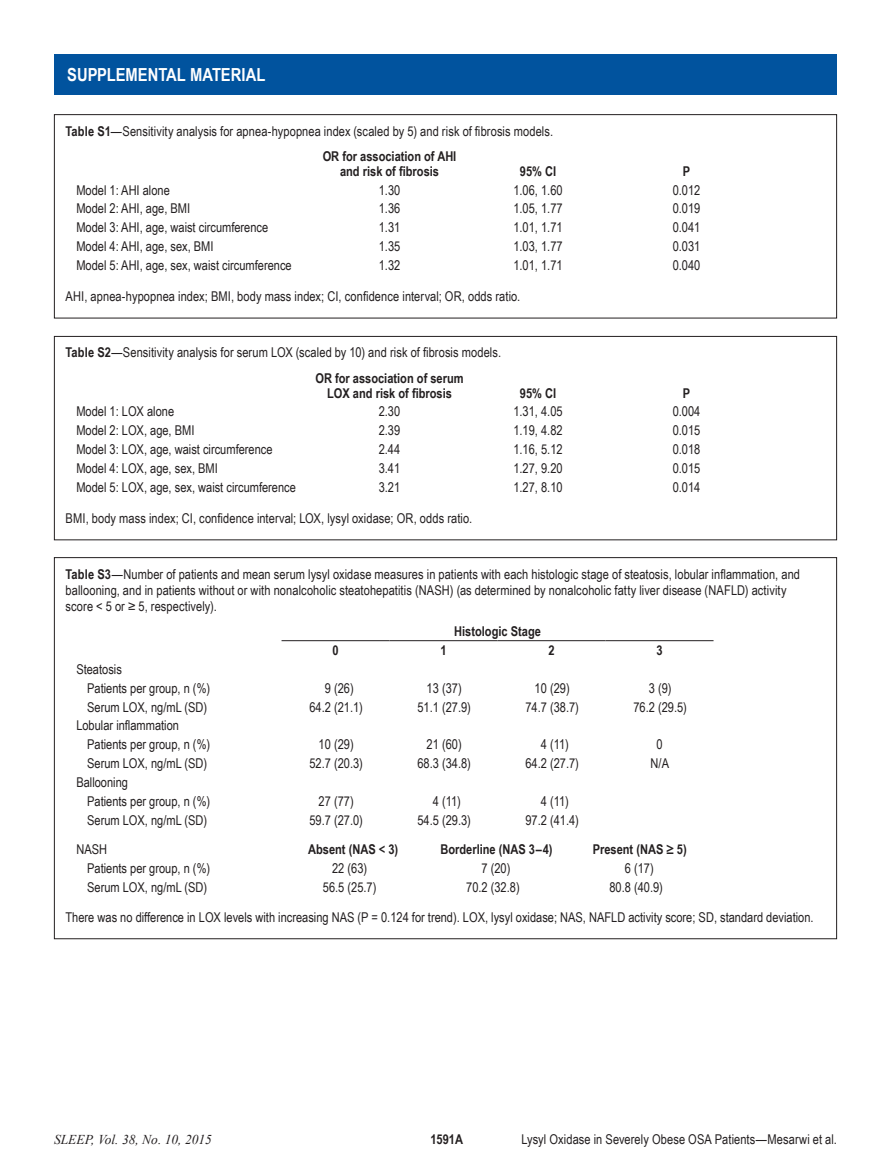
<style>
.page{position:relative;width:891px;height:1175px;background:#fff}
.page>*{position:absolute;margin:0;border:0;box-sizing:border-box;transform-origin:0 0}
.t1{font:700 18px "Arial Narrow";color:#fff}
.t2{font:13.5px/18.9px "Arial Narrow";color:#231f20}
.t3{font:700 13.5px "Arial Narrow";color:#231f20}
.t4{font:italic 13.5px "Times New Roman";color:#231f20}
.s1{font-weight:700}
</style>
<div class="page">
<div style="left:54px;top:54px;width:783px;height:40px;background:#01539e"></div>
<div style="left:54px;top:114px;width:783px;height:204px;border:1px solid #231f20"></div>
<div style="left:54px;top:336px;width:783px;height:204px;border:1px solid #231f20"></div>
<hr style="left:282px;top:640px;width:108px;height:1px;background:#231f20">
<hr style="left:390px;top:640px;width:108px;height:1px;background:#231f20">
<hr style="left:498px;top:640px;width:108px;height:1px;background:#231f20">
<hr style="left:606px;top:640px;width:108px;height:1px;background:#231f20">
<h1 class="t1" style="left:67px;top:61px;width:200px">SUPPLEMENTAL MATERIAL</h1>
<p class="t2" style="left:323px;top:118px;width:232px;line-height:25px;text-indent:-257px"><span class="s1">Table S1</span>—Sensitivity analysis for apnea-hypopnea index (scaled by 5) and risk of fibrosis models.<br><span class="s1">OR for association of AHI</span></p>
<p class="t3" style="left:340px;top:161px;width:101px">and risk of fibrosis</p>
<p class="t3" style="left:520px;top:161px;width:38px">95% CI</p>
<p class="t3" style="left:683px;top:161px;width:9px">P</p>
<p class="t2" style="left:76px;top:180px;width:95px">Model 1: AHI alone</p>
<p class="t2" style="left:379px;top:180px;width:23px">1.30</p>
<p class="t2" style="left:513px;top:180px;width:51px">1.06, 1.60</p>
<p class="t2" style="left:673px;top:180px;width:29px">0.012</p>
<p class="t2" style="left:76px;top:199px;width:115px">Model 2: AHI, age, BMI</p>
<p class="t2" style="left:379px;top:199px;width:23px">1.36</p>
<p class="t2" style="left:513px;top:199px;width:51px">1.05, 1.77</p>
<p class="t2" style="left:673px;top:199px;width:29px">0.019</p>
<p class="t2" style="left:76px;top:217px;width:193px">Model 3: AHI, age, waist circumference</p>
<p class="t2" style="left:379px;top:217px;width:23px">1.31</p>
<p class="t2" style="left:513px;top:217px;width:51px">1.01, 1.71</p>
<p class="t2" style="left:673px;top:217px;width:29px">0.041</p>
<p class="t2" style="left:76px;top:236px;width:139px">Model 4: AHI, age, sex, BMI</p>
<p class="t2" style="left:379px;top:236px;width:23px">1.35</p>
<p class="t2" style="left:513px;top:236px;width:51px">1.03, 1.77</p>
<p class="t2" style="left:673px;top:236px;width:29px">0.031</p>
<p class="t2" style="left:76px;top:255px;width:217px">Model 5: AHI, age, sex, waist circumference</p>
<p class="t2" style="left:379px;top:255px;width:23px">1.32</p>
<p class="t2" style="left:513px;top:255px;width:51px">1.01, 1.71</p>
<p class="t2" style="left:673px;top:255px;width:29px">0.040</p>
<p class="t2" style="left:66px;top:287px;width:456px">AHI, apnea-hypopnea index; BMI, body mass index; CI, confidence interval; OR, odds ratio.</p>
<p class="t2" style="left:315px;top:339px;width:187px;line-height:25px;text-indent:-250px"><span class="s1">Table S2</span>—Sensitivity analysis for serum LOX (scaled by 10) and risk of fibrosis models.<br><span class="s1">OR for association of serum</span></p>
<p class="t3" style="left:327px;top:382px;width:126px">LOX and risk of fibrosis</p>
<p class="t3" style="left:520px;top:382px;width:38px">95% CI</p>
<p class="t3" style="left:683px;top:382px;width:9px">P</p>
<p class="t2" style="left:76px;top:402px;width:99px">Model 1: LOX alone</p>
<p class="t2" style="left:379px;top:402px;width:23px">2.30</p>
<p class="t2" style="left:513px;top:402px;width:51px">1.31, 4.05</p>
<p class="t2" style="left:673px;top:402px;width:29px">0.004</p>
<p class="t2" style="left:76px;top:420px;width:120px">Model 2: LOX, age, BMI</p>
<p class="t2" style="left:379px;top:420px;width:23px">2.39</p>
<p class="t2" style="left:513px;top:420px;width:51px">1.19, 4.82</p>
<p class="t2" style="left:673px;top:420px;width:29px">0.015</p>
<p class="t2" style="left:76px;top:439px;width:198px">Model 3: LOX, age, waist circumference</p>
<p class="t2" style="left:379px;top:439px;width:23px">2.44</p>
<p class="t2" style="left:513px;top:439px;width:51px">1.16, 5.12</p>
<p class="t2" style="left:673px;top:439px;width:29px">0.018</p>
<p class="t2" style="left:76px;top:458px;width:143px">Model 4: LOX, age, sex, BMI</p>
<p class="t2" style="left:379px;top:458px;width:23px">3.41</p>
<p class="t2" style="left:513px;top:458px;width:51px">1.27, 9.20</p>
<p class="t2" style="left:673px;top:458px;width:29px">0.015</p>
<p class="t2" style="left:76px;top:477px;width:221px">Model 5: LOX, age, sex, waist circumference</p>
<p class="t2" style="left:379px;top:477px;width:23px">3.21</p>
<p class="t2" style="left:513px;top:477px;width:51px">1.27, 8.10</p>
<p class="t2" style="left:673px;top:477px;width:29px">0.014</p>
<p class="t2" style="left:66px;top:508px;width:408px">BMI, body mass index; CI, confidence interval; LOX, lysyl oxidase; OR, odds ratio.</p>
<p class="t2" style="left:66px;top:565px;width:736px;line-height:16.2px"><span class="s1">Table S3</span>—Number of patients and mean serum lysyl oxidase measures in patients with each histologic stage of steatosis, lobular inflammation, and ballooning, and in patients without or with nonalcoholic steatohepatitis (NASH) (as determined by nonalcoholic fatty liver disease (NAFLD) activity score &lt; 5 or ≥ 5, respectively).</p>
<p class="t3" style="left:454px;top:621px;width:88px">Histologic Stage</p>
<p class="t3" style="left:332px;top:640px;width:8px">0</p>
<p class="t3" style="left:440px;top:640px;width:8px">1</p>
<p class="t3" style="left:548px;top:640px;width:8px">2</p>
<p class="t3" style="left:656px;top:640px;width:8px">3</p>
<p class="t2" style="left:87px;top:659px;width:125px;text-indent:-11px">Steatosis<br>Patients per group, n (%)</p>
<p class="t2" style="left:325px;top:678px;width:30px">9 (26)</p>
<p class="t2" style="left:427px;top:678px;width:37px">13 (37)</p>
<p class="t2" style="left:535px;top:678px;width:37px">10 (29)</p>
<p class="t2" style="left:649px;top:678px;width:24px">3 (9)</p>
<p class="t2" style="left:87px;top:697px;width:122px">Serum LOX, ng/mL (SD)</p>
<p class="t2" style="left:309px;top:697px;width:55px">64.2 (21.1)</p>
<p class="t2" style="left:417px;top:697px;width:55px">51.1 (27.9)</p>
<p class="t2" style="left:525px;top:697px;width:55px">74.7 (38.7)</p>
<p class="t2" style="left:633px;top:697px;width:55px">76.2 (29.5)</p>
<p class="t2" style="left:87px;top:715px;width:125px;text-indent:-11px">Lobular inflammation<br>Patients per group, n (%)</p>
<p class="t2" style="left:319px;top:734px;width:37px">10 (29)</p>
<p class="t2" style="left:427px;top:734px;width:37px">21 (60)</p>
<p class="t2" style="left:541px;top:734px;width:30px">4 (11)</p>
<p class="t2" style="left:656px;top:734px;width:8px">0</p>
<p class="t2" style="left:87px;top:753px;width:122px">Serum LOX, ng/mL (SD)</p>
<p class="t2" style="left:309px;top:753px;width:55px">52.7 (20.3)</p>
<p class="t2" style="left:417px;top:753px;width:55px">68.3 (34.8)</p>
<p class="t2" style="left:525px;top:753px;width:55px">64.2 (27.7)</p>
<p class="t2" style="left:651px;top:753px;width:20px">N/A</p>
<p class="t2" style="left:87px;top:772px;width:125px;text-indent:-11px">Ballooning<br>Patients per group, n (%)</p>
<p class="t2" style="left:319px;top:791px;width:37px">27 (77)</p>
<p class="t2" style="left:433px;top:791px;width:30px">4 (11)</p>
<p class="t2" style="left:541px;top:791px;width:30px">4 (11)</p>
<p class="t2" style="left:87px;top:810px;width:122px">Serum LOX, ng/mL (SD)</p>
<p class="t2" style="left:309px;top:810px;width:55px">59.7 (27.0)</p>
<p class="t2" style="left:417px;top:810px;width:55px">54.5 (29.3)</p>
<p class="t2" style="left:525px;top:810px;width:55px">97.2 (41.4)</p>
<p class="t2" style="left:76px;top:839px;width:32px">NASH</p>
<p class="t3" style="left:308px;top:839px;width:92px">Absent (NAS &lt; 3)</p>
<p class="t3" style="left:440px;top:839px;width:114px">Borderline (NAS 3–4)</p>
<p class="t3" style="left:593px;top:839px;width:96px">Present (NAS ≥ 5)</p>
<p class="t2" style="left:87px;top:858px;width:125px">Patients per group, n (%)</p>
<p class="t2" style="left:332px;top:858px;width:37px">22 (63)</p>
<p class="t2" style="left:482px;top:858px;width:30px">7 (20)</p>
<p class="t2" style="left:625px;top:858px;width:30px">6 (17)</p>
<p class="t2" style="left:87px;top:877px;width:122px">Serum LOX, ng/mL (SD)</p>
<p class="t2" style="left:323px;top:877px;width:55px">56.5 (25.7)</p>
<p class="t2" style="left:466px;top:877px;width:55px">70.2 (32.8)</p>
<p class="t2" style="left:609px;top:877px;width:55px">80.8 (40.9)</p>
<p class="t2" style="left:66px;top:907px;width:750px">There was no difference in LOX levels with increasing NAS (P = 0.124 for trend). LOX, lysyl oxidase; NAS, NAFLD activity score; SD, standard deviation.</p>
<p class="t4" style="left:54px;top:1130px;width:160px">SLEEP, Vol. 38, No. 10, 2015</p>
<p class="t3" style="left:430px;top:1129px;width:34px">1591A</p>
<p class="t2" style="left:522px;top:1129px;width:317px">Lysyl Oxidase in Severely Obese OSA Patients—Mesarwi et al.</p>
</div>
